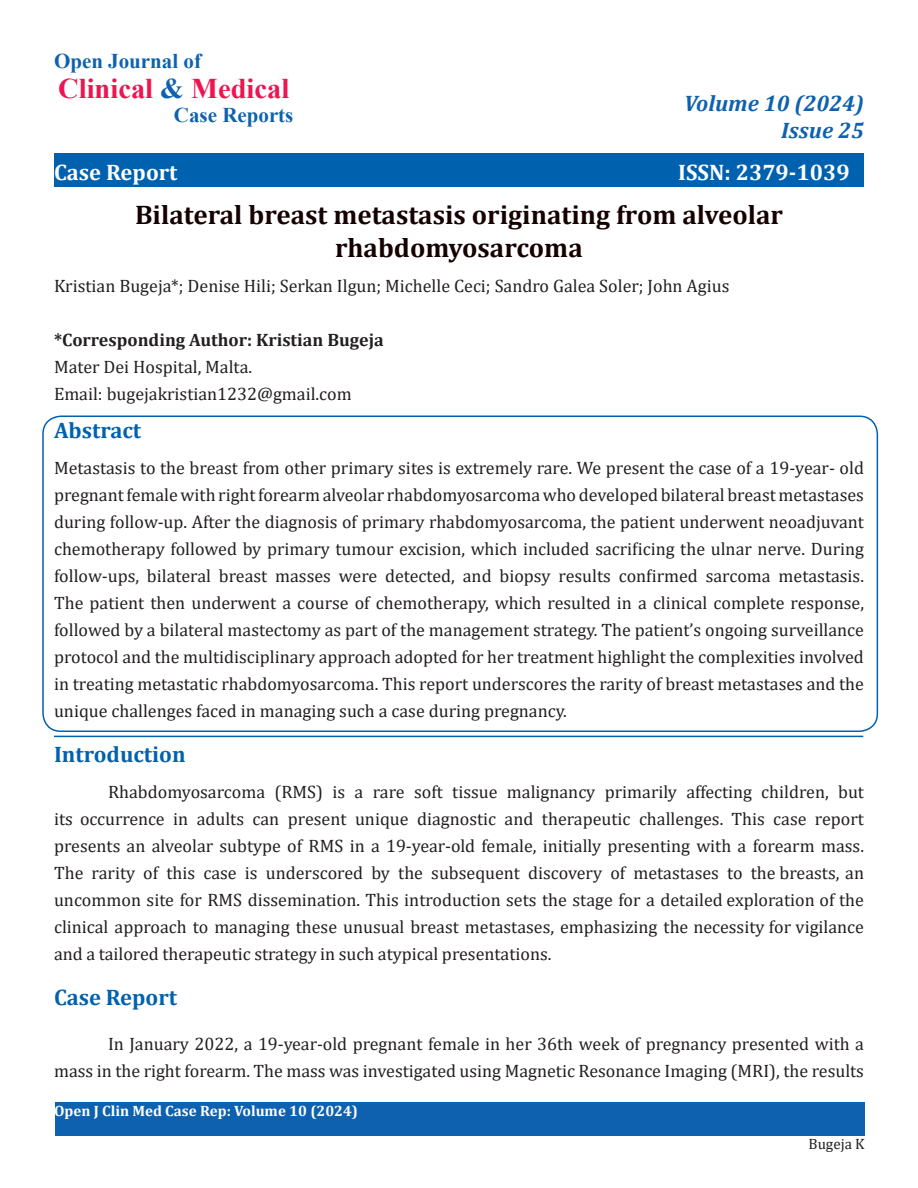
<style>
.page{position:relative;width:918px;height:1188px;background:#fff}
.page>*{position:absolute;margin:0;border:0;box-sizing:border-box;transform-origin:0 0}
.t1{font:700 28.5px "Times New Roman";color:#ed1450}
.t2{font:700 27px/33px "Cambria";color:#150000;text-align:center}
.Body_Text{font:700 22.5px "Cambria";color:#0061af}
.t3{font:700 22.5px "Cambria";color:#fff}
.t4{font:italic 700 22.5px "Cambria";color:#0d61af}
.t5{font:700 21px "Times New Roman";color:#0d61af}
.Body_Text-2{font:18px/27px "Cambria";color:#231f20;text-align:justify}
.t6{font:700 18px "Cambria";color:#231f20}
.t7{font:700 15px "Cambria";color:#fff}
.t8{font:15px "Cambria";color:#231f20}
.s1{color:#0d61af}
</style>
<div class="page">
<div style="left:54px;top:153px;width:810px;height:34px;background:#0061af"></div>
<div style="left:55px;top:1102px;width:810px;height:34px;background:#0d61af"></div>
<div style="left:42px;top:416px;width:836px;height:316px;border:2px solid #0061af;border-radius:18px"></div>
<hr style="left:54px;top:736px;width:809px;height:1px;background:#0061af">
<p class="t5" style="left:54px;top:46px;width:149px">Open Journal of</p>
<p class="t1" style="left:58px;top:68px;width:233px">Clinical <span class="s1">&amp;</span> Medical</p>
<p class="t5" style="left:174px;top:100px;width:121px">Case Reports</p>
<p class="t3" style="left:54px;top:156px;width:125px">Case Report</p>
<p class="t4" style="left:684px;top:88px;width:181px">Volume 10 (2024)</p>
<p class="t4" style="left:781px;top:115px;width:84px">Issue 25</p>
<p class="t3" style="left:678px;top:156px;width:173px">ISSN: 2379-1039</p>
<p class="t2" style="left:135px;top:197px;width:649px">Bilateral breast metastasis originating from alveolar rhabdomyosarcoma</p>
<p class="Body_Text-2" style="left:54px;top:272px;width:677px">Kristian Bugeja*; Denise Hili; Serkan Ilgun; Michelle Ceci; Sandro Galea Soler; John Agius</p>
<p class="t6" style="left:54px;top:327px;width:331px">*Corresponding Author: Kristian Bugeja</p>
<p class="Body_Text-2" style="left:54px;top:353px;width:200px">Mater Dei Hospital, Malta.</p>
<p class="Body_Text-2" style="left:54px;top:380px;width:299px">Email: bugejakristian1232@gmail.com</p>
<p class="Body_Text" style="left:54px;top:414px;width:89px">Abstract</p>
<p class="Body_Text-2" style="left:54px;top:454px;width:812px">Metastasis to the breast from other primary sites is extremely rare. We present the case of a 19-year- old pregnant female with right forearm alveolar rhabdomyosarcoma who developed bilateral breast metastases during follow-up. After the diagnosis of primary rhabdomyosarcoma, the patient underwent neoadjuvant chemotherapy followed by primary tumour excision, which included sacrificing the ulnar nerve. During follow-ups, bilateral breast masses were detected, and biopsy results confirmed sarcoma metastasis.<br>The patient then underwent a course of chemotherapy, which resulted in a clinical complete response, followed by a bilateral mastectomy as part of the management strategy. The patient’s ongoing surveillance protocol and the multidisciplinary approach adopted for her treatment highlight the complexities involved in treating metastatic rhabdomyosarcoma. This report underscores the rarity of breast metastases and the unique challenges faced in managing such a case during pregnancy.</p>
<p class="Body_Text" style="left:54px;top:739px;width:133px">Introduction</p>
<p class="Body_Text-2" style="left:54px;top:778px;width:812px;text-indent:54px">Rhabdomyosarcoma (RMS) is a rare soft tissue malignancy primarily affecting children, but its occurrence in adults can present unique diagnostic and therapeutic challenges. This case report presents an alveolar subtype of RMS in a 19-year-old female, initially presenting with a forearm mass.<br>The rarity of this case is underscored by the subsequent discovery of metastases to the breasts, an uncommon site for RMS dissemination. This introduction sets the stage for a detailed exploration of the clinical approach to managing these unusual breast metastases, emphasizing the necessity for vigilance and a tailored therapeutic strategy in such atypical presentations.</p>
<p class="Body_Text" style="left:54px;top:982px;width:124px">Case Report</p>
<p class="Body_Text-2" style="left:54px;top:1030px;width:811px;text-align:right">In January 2022, a 19-year-old pregnant female in her 36th week of pregnancy presented with a<br>mass in the right forearm. The mass was investigated using Magnetic Resonance Imaging (MRI), the results</p>
<p class="t7" style="left:54px;top:1100px;width:306px">Open J Clin Med Case Rep: Volume 10 (2024)</p>
<p class="t8" style="left:809px;top:1135px;width:58px">Bugeja K</p>
</div>
